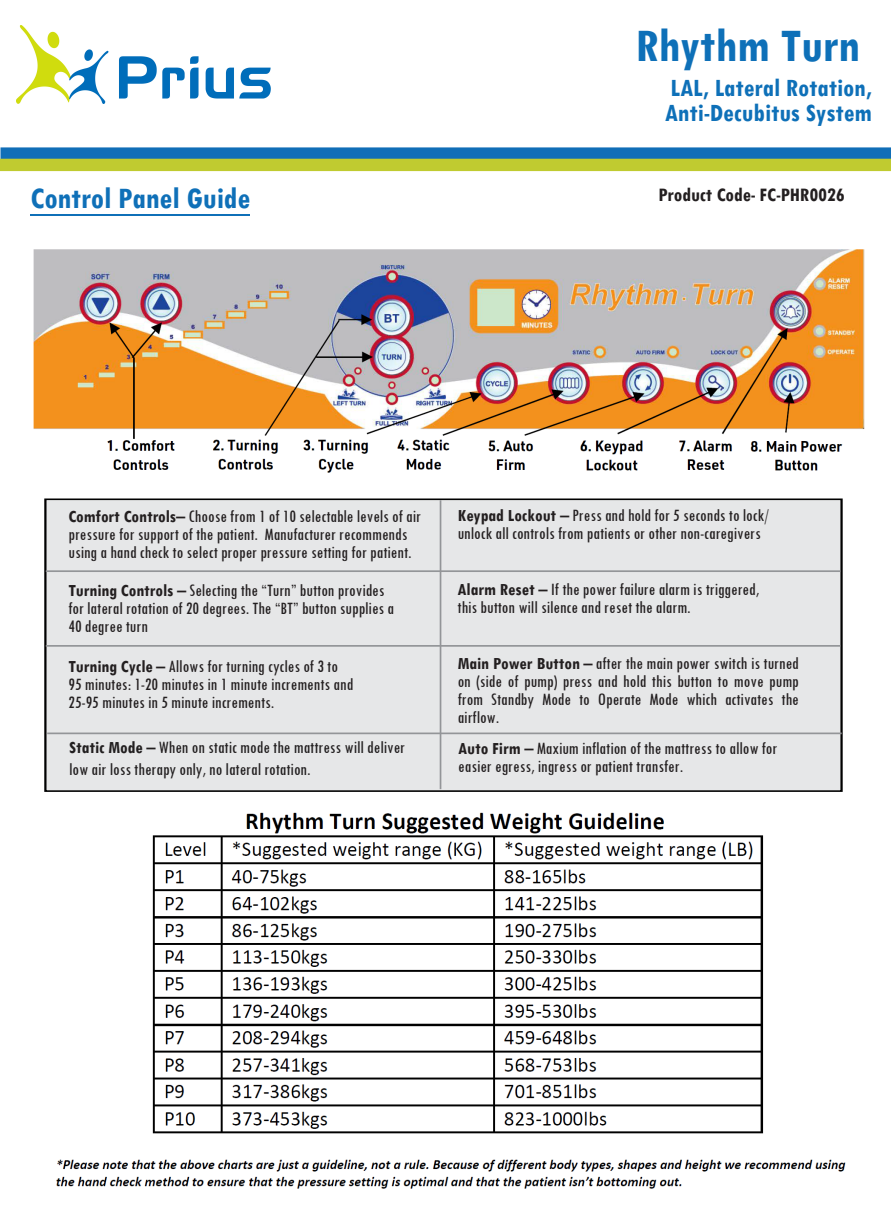
<style>
.page{position:relative;width:891px;height:1215px;background:#fff}
.page>*{position:absolute;margin:0;border:0;box-sizing:border-box;transform-origin:0 0}
.t1{font:700 condensed 49.5px "Tw Cen";color:#0e70b8}
.t2{font:700 condensed 31.5px "Tw Cen";color:#0f70b8}
.t3{font:700 condensed 26.32px/24.8px "Tw Cen";color:#0e70b8}
.t4{font:700 condensed 20.25px "Tw Cen";color:#231f20}
.t5{font:condensed 18px/18px "Tw Cen";color:#231f20}
.t6{font:condensed 18px/21.6px "Tw Cen";color:#221f20}
.s1{font-weight:700}
</style>
<div class="page">
<div style="left:0;top:147px;width:891px;height:13px;background:#116eb7"></div>
<div style="left:0;top:159px;width:891px;height:12px;background:#c0cb30"></div>
<div style="left:44px;top:498px;width:799px;height:294px;background:#e6e7e8;border:2px solid #000"></div>
<hr style="left:440px;top:500px;width:1px;height:289px;background:#939598">
<hr style="left:46px;top:570px;width:794px;height:2px;background:#939598">
<hr style="left:46px;top:645px;width:794px;height:2px;background:#939598">
<hr style="left:47px;top:733px;width:795px;height:1px;background:#939598">
<hr style="left:31px;top:214px;width:219px;height:2px;background:#0f70b8">
<img style="left:17px;top:25px;width:253px;height:79px">
<img style="left:33px;top:249px;width:832px;height:224px">
<img style="left:56px;top:812px;width:790px;height:377px">
<h1 class="t1" style="left:635px;top:15px;width:226px">Rhythm Turn</h1>
<h3 class="t3" style="left:665px;top:74px;width:209px">LAL, Lateral Rotation,<br>Anti-Decubitus System</h3>
<h2 class="t2" style="left:31px;top:179px;width:221px">Control Panel Guide</h2>
<p class="t4" style="left:659px;top:183px;width:188px">Product Code- FC-PHR0026</p>
<p class="t5" style="left:68px;top:507px;width:354px"><span class="s1">Comfort Controls</span>– Choose from 1 of 10 selectable levels of air pressure for support of the patient. Manufacturer recommends using a hand check to select proper pressure setting for patient.</p>
<p class="t5" style="left:68px;top:581px;width:327px"><span class="s1">Turning Controls</span> – Selecting the “Turn” button provides for lateral rotation of 20 degrees. The “BT” button supplies a<br>40 degree turn</p>
<p class="t5" style="left:458px;top:506px;width:313px"><span class="s1">Keypad Lockout</span> – Press and hold for 5 seconds to lock/ unlock all controls from patients or other non-caregivers</p>
<p class="t5" style="left:458px;top:580px;width:303px"><span class="s1">Alarm Reset</span> – If the power failure alarm is triggered, this button will silence and reset the alarm.</p>
<p class="t5" style="left:68px;top:657px;width:286px"><span class="s1">Turning Cycle</span> – Allows for turning cycles of 3 to<br>95 minutes: 1-20 minutes in 1 minute increments and<br>25-95 minutes in 5 minute increments.</p>
<p class="t5" style="left:458px;top:654px;width:343px;text-align:justify"><span class="s1">Main Power Button</span> – after the main power switch is turned on (side of pump) press and hold this button to move pump from Standby Mode to Operate Mode which activates the airflow.</p>
<p class="t6" style="left:69px;top:737px;width:337px"><span class="s1">Static Mode</span> – When on static mode the mattress will deliver low air loss therapy only, no lateral rotation.</p>
<p class="t5" style="left:458px;top:739px;width:321px"><span class="s1">Auto Firm</span> – Maxium inflation of the mattress to allow for easier egress, ingress or patient transfer.</p>
</div>
